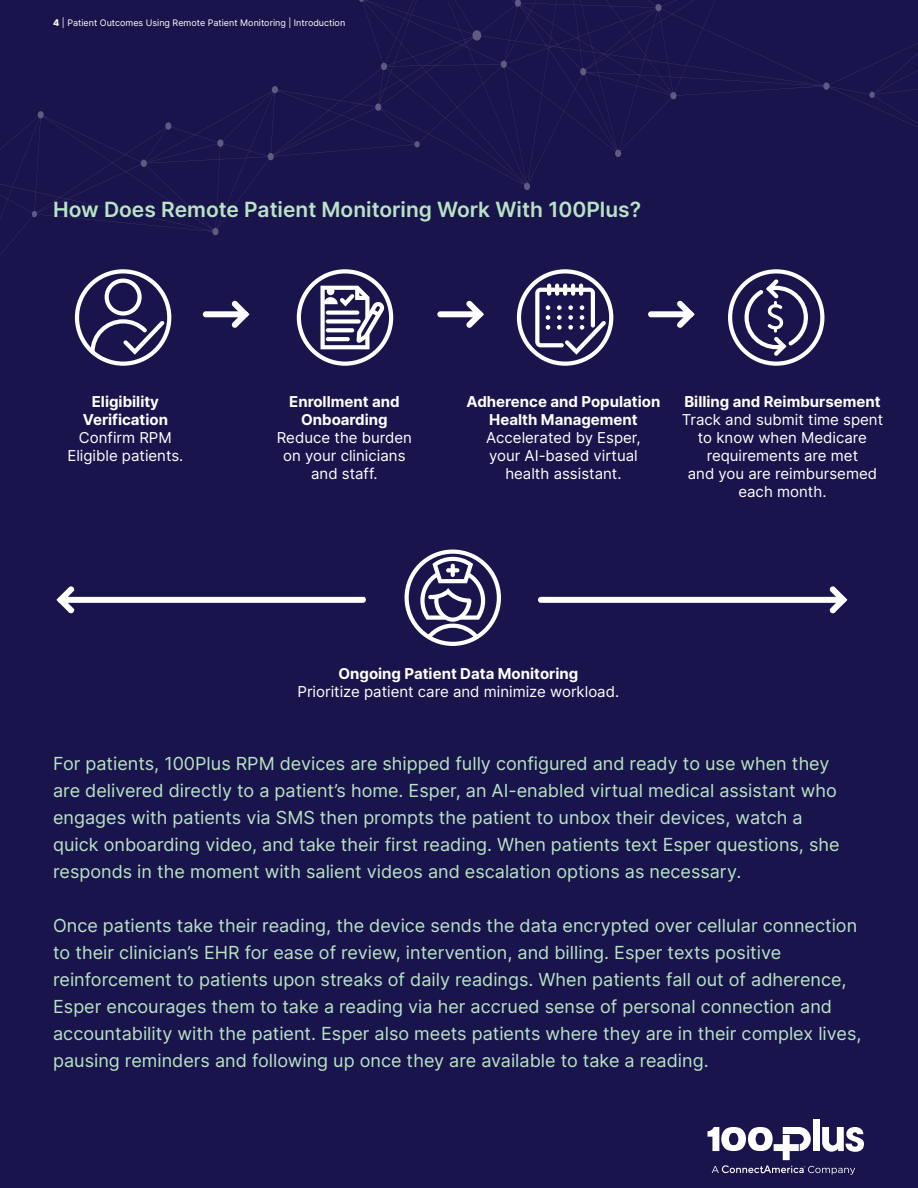
<style>
.page{position:relative;width:918px;height:1188px;background:#1a144c}
.page>*{position:absolute;margin:0;border:0;box-sizing:border-box;transform-origin:0 0}
.t1{font:600 21px "Inter";color:#b9e4c4}
.t2{font:18px/27px "Inter";color:#b9e4c4}
.Paragraph{font:15px/18px "Inter";color:#fff;text-align:center}
.t3{font:9px "Inter";color:#fff}
.s1{font-weight:800}
.s2{font-weight:700}
</style>
<div class="page">
<svg style="left:0;top:0;width:918px;height:255px"></svg>
<svg style="left:75px;top:269px;width:96px;height:97px"></svg>
<svg style="left:405px;top:550px;width:96px;height:96px"></svg>
<svg style="left:451px;top:564px;width:4px;height:13px"></svg>
<svg style="left:446px;top:568px;width:13px;height:4px"></svg>
<svg style="left:297px;top:269px;width:96px;height:97px"></svg>
<svg style="left:517px;top:269px;width:96px;height:97px"></svg>
<svg style="left:728px;top:269px;width:96px;height:97px"></svg>
<div style="left:648px;top:311px;width:46px;height:6px;background:#fff;border-radius:3px"></div>
<svg style="left:677px;top:301px;width:18px;height:27px"></svg>
<div style="left:203px;top:311px;width:45px;height:6px;background:#fff;border-radius:3px"></div>
<svg style="left:232px;top:301px;width:18px;height:27px"></svg>
<div style="left:437px;top:311px;width:46px;height:6px;background:#fff;border-radius:3px"></div>
<svg style="left:466px;top:301px;width:18px;height:27px"></svg>
<svg style="left:56px;top:586px;width:310px;height:28px"></svg>
<div style="left:538px;top:597px;width:308px;height:6px;background:#fff;border-radius:3px"></div>
<svg style="left:830px;top:586px;width:18px;height:27px"></svg>
<div style="left:813px;top:1120px;width:7px;height:31px;background:#fff"></div>
<svg style="left:707px;top:1127px;width:157px;height:48px"></svg>
<p class="t3" style="left:53px;top:16px;width:294px"><span class="s1">4</span> | Patient Outcomes Using Remote Patient Monitoring | Introduction</p>
<p class="t1" style="left:53px;top:194px;width:590px">How Does Remote Patient Monitoring Work With 100Plus?</p>
<p class="Paragraph" style="left:67px;top:392px;width:118px"><span class="s2">Eligibility<br>Verification<br></span>Confirm RPM<br>Eligible patients.</p>
<p class="Paragraph" style="left:277px;top:392px;width:137px"><span class="s2">Enrollment and<br>Onboarding<br></span>Reduce the burden on your clinicians and staff.</p>
<p class="Paragraph" style="left:467px;top:392px;width:195px"><span class="s2">Adherence and Population<br>Health Management<br></span>Accelerated by Esper,<br>your AI-based virtual health assistant.</p>
<p class="Paragraph" style="left:682px;top:392px;width:203px"><span class="s2">Billing and Reimbursement<br></span>Track and submit time spent to know when Medicare requirements are met<br>and you are reimbursemed each month.</p>
<p class="Paragraph" style="left:298px;top:664px;width:323px"><span class="s2">Ongoing Patient Data Monitoring<br></span>Prioritize patient care and minimize workload.</p>
<p class="t2" style="left:53px;top:749px;width:788px">For patients, 100Plus RPM devices are shipped fully configured and ready to use when they are delivered directly to a patient’s home. Esper, an AI-enabled virtual medical assistant who engages with patients via SMS then prompts the patient to unbox their devices, watch a quick onboarding video, and take their first reading. When patients text Esper questions, she responds in the moment with salient videos and escalation options as necessary.</p>
<p class="t2" style="left:53px;top:911px;width:810px">Once patients take their reading, the device sends the data encrypted over cellular connection to their clinician’s EHR for ease of review, intervention, and billing. Esper texts positive reinforcement to patients upon streaks of daily readings. When patients fall out of adherence, Esper encourages them to take a reading via her accrued sense of personal connection and accountability with the patient. Esper also meets patients where they are in their complex lives, pausing reminders and following up once they are available to take a reading.</p>
</div>
